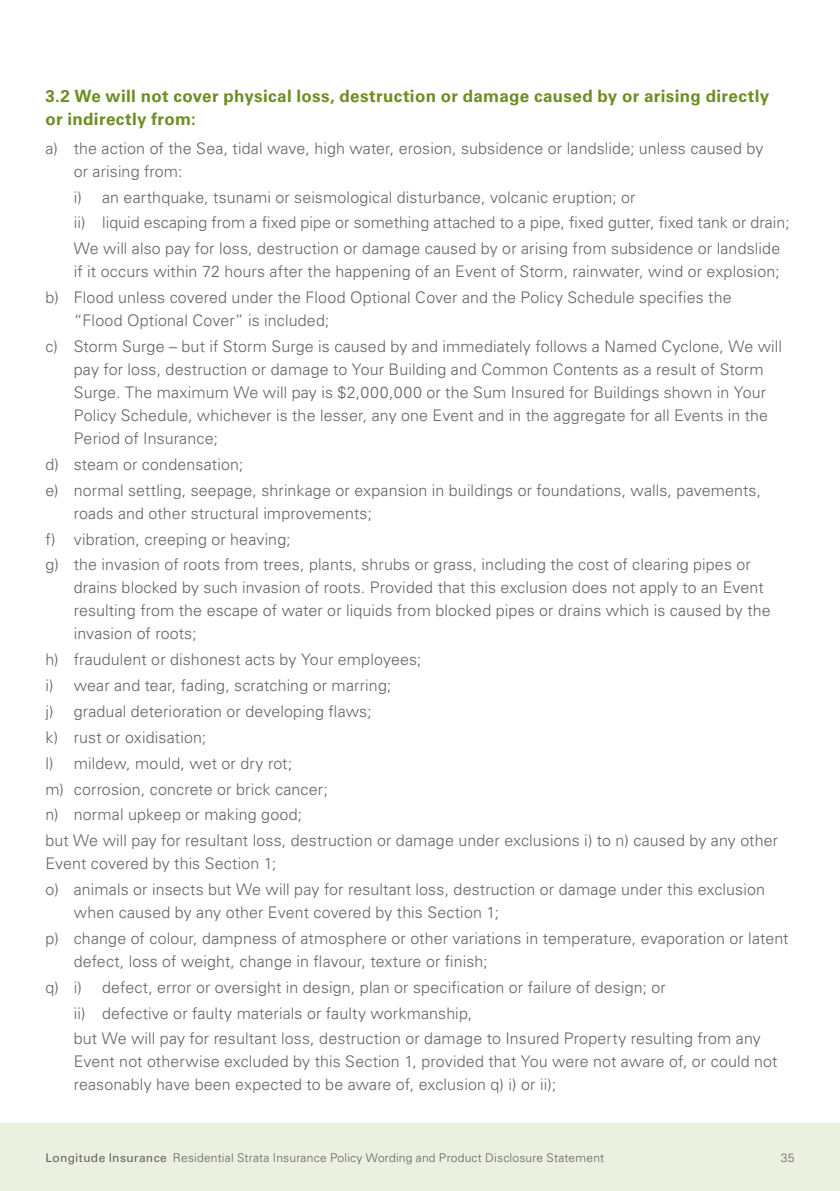
<style>
.page{position:relative;width:840px;height:1191px;background:#fff}
.page>*{position:absolute;margin:0;border:0;box-sizing:border-box;transform-origin:0 0}
.t1{font:700 17px/23px "Univers LT Pro 65";letter-spacing:.02em;color:#6d8d23}
.t2{font:300 16px/25.8px "Univers LT Pro 45";letter-spacing:.01em;color:#626465}
.t3{font:300 12px "Univers LT Pro 45";letter-spacing:.02em;color:#626465}
.s1{font-family:"Univers LT Pro 55 Roman";font-weight:400}
</style>
<div class="page">
<div style="left:0;top:1123px;width:839px;height:68px;background:#ebf0e0"></div>
<p class="t1" style="left:45px;top:84px;width:724px">3.2 We will not cover physical loss, destruction or damage caused by or arising directly or indirectly from:</p>
<p class="t2" style="left:74px;top:136px;width:690px;line-height:23px;text-indent:-28px">a) the action of the Sea, tidal wave, high water, erosion, subsidence or landslide; unless caused by or arising from:</p>
<p class="t2" style="left:74px;top:184px;width:716px">i) an earthquake, tsunami or seismological disturbance, volcanic eruption; or<br>ii) liquid escaping from a fixed pipe or something attached to a pipe, fixed gutter, fixed tank or drain;<br>We will also pay for loss, destruction or damage caused by or arising from subsidence or landslide</p>
<p class="t2" style="left:45px;top:258px;width:735px;text-indent:28px">if it occurs within 72 hours after the happening of an Event of Storm, rainwater, wind or explosion; b) Flood unless covered under the Flood Optional Cover and the Policy Schedule specifies the</p>
<p class="t2" style="left:45px;top:307px;width:737px;text-indent:28px">“Flood Optional Cover” is included;<br>c) Storm Surge – but if Storm Surge is caused by and immediately follows a Named Cyclone, We will</p>
<p class="t2" style="left:74px;top:357px;width:695px;line-height:23px">pay for loss, destruction or damage to Your Building and Common Contents as a result of Storm Surge. The maximum We will pay is $2,000,000 or the Sum Insured for Buildings shown in Your Policy Schedule, whichever is the lesser, any one Event and in the aggregate for all Events in the Period of Insurance;</p>
<p class="t2" style="left:45px;top:451px;width:717px">d) steam or condensation;<br>e) normal settling, seepage, shrinkage or expansion in buildings or foundations, walls, pavements,</p>
<p class="t2" style="left:45px;top:500px;width:706px;text-indent:28px">roads and other structural improvements;<br>f) vibration, creeping or heaving;<br>g) the invasion of roots from trees, plants, shrubs or grass, including the cost of clearing pipes or</p>
<p class="t2" style="left:74px;top:576px;width:698px;line-height:23px">drains blocked by such invasion of roots. Provided that this exclusion does not apply to an Event resulting from the escape of water or liquids from blocked pipes or drains which is caused by the invasion of roots;</p>
<p class="t2" style="left:45px;top:646px;width:733px">h) fraudulent or dishonest acts by Your employees;<br>i) wear and tear, fading, scratching or marring;<br>j) gradual deterioration or developing flaws;<br>k) rust or oxidisation;<br>l) mildew, mould, wet or dry rot;<br>m) corrosion, concrete or brick cancer;<br>n) normal upkeep or making good;<br>but We will pay for resultant loss, destruction or damage under exclusions i) to n) caused by any other</p>
<p class="t2" style="left:45px;top:850px;width:720px">Event covered by this Section 1;<br>o) animals or insects but We will pay for resultant loss, destruction or damage under this exclusion</p>
<p class="t2" style="left:45px;top:899px;width:744px;text-indent:28px">when caused by any other Event covered by this Section 1;<br>p) change of colour, dampness of atmosphere or other variations in temperature, evaporation or latent</p>
<p class="t2" style="left:45px;top:948px;width:443px;text-indent:28px">defect, loss of weight, change in flavour, texture or finish; q) i)</p>
<p class="t2" style="left:74px;top:973px;width:688px;text-indent:28px">defect, error or oversight in design, plan or specification or failure of design; or<br>ii) defective or faulty materials or faulty workmanship,<br>but We will pay for resultant loss, destruction or damage to Insured Property resulting from any</p>
<p class="t2" style="left:74px;top:1049px;width:704px;line-height:23px">Event not otherwise excluded by this Section 1, provided that You were not aware of, or could not reasonably have been expected to be aware of, exclusion q) i) or ii);</p>
<p class="t3" style="left:45px;top:1149px;width:560px"><span class="s1">Longitude Insurance</span> Residential Strata Insurance Policy Wording and Product Disclosure Statement</p>
<p class="t3" style="left:780px;top:1149px;width:15px">35</p>
</div>
